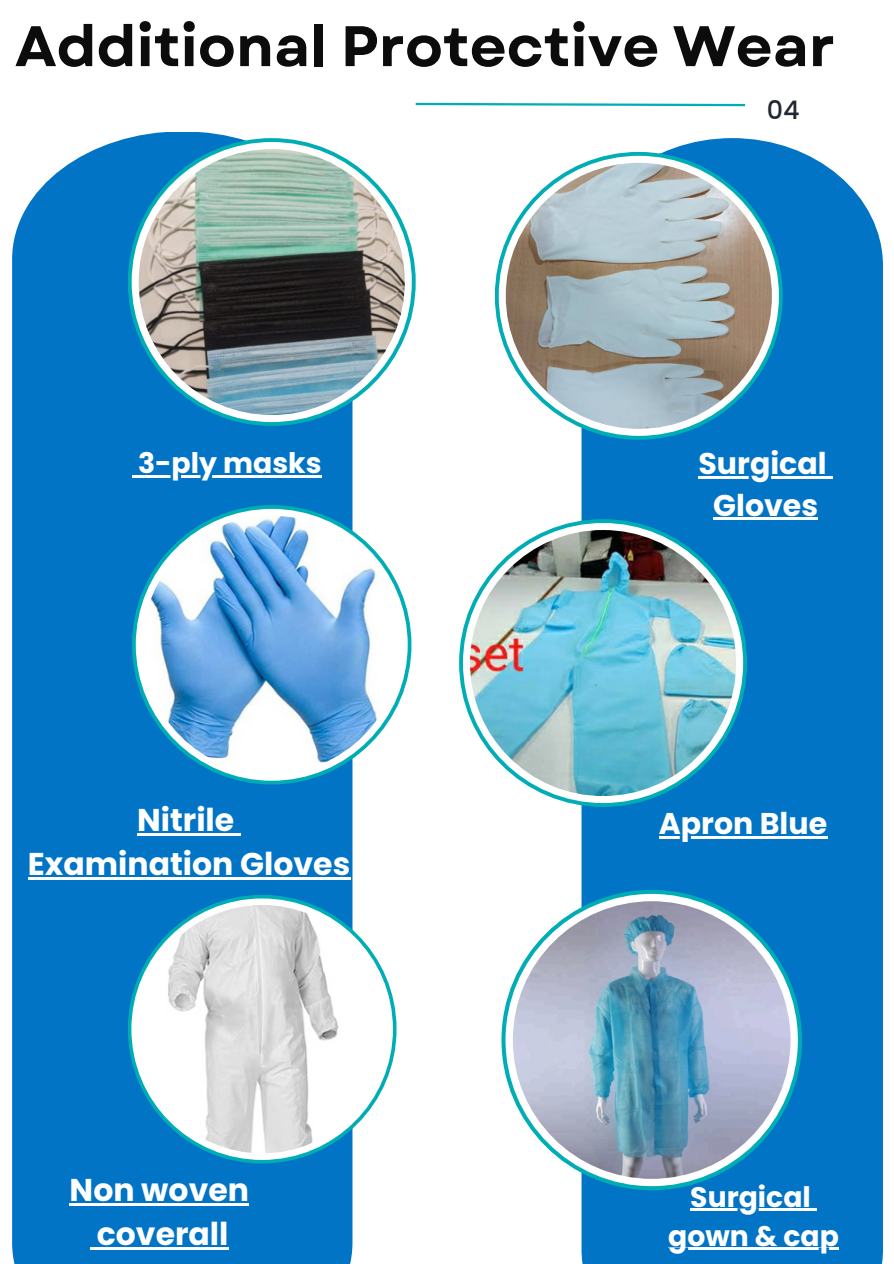
<style>
.page{position:relative;width:894px;height:1264px;background:#fff}
.page>*{position:absolute;margin:0;border:0;box-sizing:border-box;transform-origin:0 0}
.t1{font:700 57px "Garet";color:#0c0c0c}
.t2{font:700 31.5px/43.8px "Poppins";color:#fff;text-align:center}
.t3{font:700 30px/41.7px "Poppins";color:#fff;text-align:center}
.t4{font:700 28.35px "Poppins";color:#fff}
.t5{font:700 28.2px "Poppins";color:#fff}
.t6{font:500 25.5px "Poppins";color:#222831}
</style>
<div class="page">
<div style="left:12px;top:132px;width:340px;height:1131px;background:#0174c6"></div>
<svg style="left:128px;top:894px;width:268px;height:269px;background:#11aebb"></svg>
<div style="left:131px;top:898px;width:262px;height:261px;background:#fff;border-radius:50%"></div>
<img style="left:138px;top:905px;width:248px;height:248px;border-radius:50%">
<svg style="left:415px;top:102px;width:331px;height:5px"></svg>
<svg style="left:132px;top:475px;width:6px;height:2px"></svg>
<hr style="left:138px;top:475px;width:183px;height:2px;background:#fff">
<hr style="left:137px;top:833px;width:97px;height:2px;background:#fff">
<svg style="left:234px;top:833px;width:7px;height:2px"></svg>
<hr style="left:28px;top:877px;width:322px;height:2px;background:#fff">
<hr style="left:70px;top:1203px;width:179px;height:2px;background:#fff">
<svg style="left:90px;top:1247px;width:7px;height:2px"></svg>
<hr style="left:97px;top:1247px;width:131px;height:2px;background:#fff">
<div style="left:581px;top:138px;width:301px;height:1125px;background:#0174c6"></div>
<svg style="left:501px;top:889px;width:300px;height:301px;background:#1bb3bd"></svg>
<svg style="left:505px;top:893px;width:292px;height:293px"></svg>
<img style="left:512px;top:901px;width:278px;height:277px;border-radius:50%">
<svg style="left:494px;top:152px;width:288px;height:288px;background:#25b8bf"></svg>
<div style="left:498px;top:156px;width:280px;height:280px;background:#fff;border-radius:50%"></div>
<img style="left:505px;top:163px;width:266px;height:266px;border-radius:50%">
<hr style="left:690px;top:1208px;width:120px;height:2px;background:#fff">
<svg style="left:810px;top:1208px;width:6px;height:2px"></svg>
<hr style="left:668px;top:1247px;width:170px;height:2px;background:#fff">
<hr style="left:658px;top:836px;width:169px;height:2px;background:#fff">
<hr style="left:698px;top:476px;width:128px;height:2px;background:#fff">
<svg style="left:826px;top:476px;width:6px;height:2px"></svg>
<hr style="left:713px;top:518px;width:105px;height:2px;background:#fff">
<svg style="left:128px;top:138px;width:287px;height:288px;background:#15b2bb"></svg>
<div style="left:132px;top:142px;width:279px;height:280px;background:#fff;border-radius:50%"></div>
<img style="left:139px;top:149px;width:265px;height:266px;border-radius:50%">
<svg style="left:459px;top:519px;width:287px;height:288px;background:#10b1b9"></svg>
<div style="left:463px;top:523px;width:280px;height:280px;background:#fff;border-radius:50%"></div>
<img style="left:470px;top:530px;width:266px;height:266px;border-radius:50%">
<svg style="left:132px;top:505px;width:279px;height:279px;background:#1cb4bd"></svg>
<div style="left:136px;top:509px;width:271px;height:271px;background:#fff;border-radius:50%"></div>
<img style="left:142px;top:515px;width:259px;height:258px;border-radius:50%">
<p class="t1" style="left:15px;top:5px;width:821px">Additional Protective Wear</p>
<p class="t4" style="left:138px;top:443px;width:185px">3-ply masks</p>
<h3 class="t2" style="left:28px;top:798px;width:324px">Nitrile<br>Examination Gloves</h3>
<p class="t2" style="left:70px;top:1168px;width:181px">Non woven coverall</p>
<p class="t6" style="left:766px;top:92px;width:34px">04</p>
<p class="t3" style="left:698px;top:442px;width:130px">Surgical<br>Gloves</p>
<p class="t3" style="left:658px;top:803px;width:170px">Apron Blue</p>
<p class="t5" style="left:690px;top:1176px;width:122px">Surgical</p>
<h2 class="t5" style="left:668px;top:1216px;width:172px">gown &amp; cap</h2>
</div>
